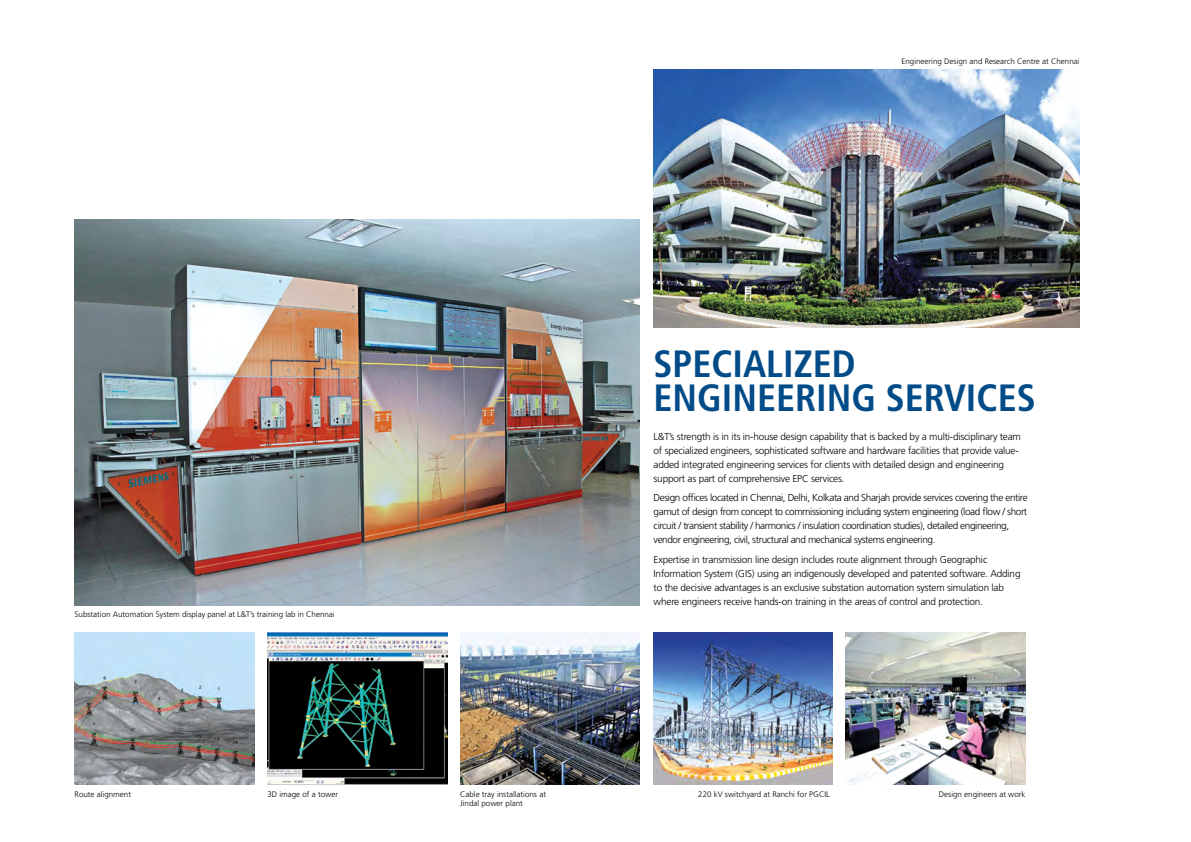
<style>
.page{position:relative;width:1191px;height:842px;background:#fff}
.page>*{position:absolute;margin:0;border:0;box-sizing:border-box;transform-origin:0 0}
.t1{font:700 condensed 38px/33.6px "Frutiger LT Pro";color:#004b88}
.t2{font:300 10px/14px "Frutiger LT Pro";letter-spacing:-.02em;color:#000}
.t3{font:300 10px/14px "Frutiger LT Pro";letter-spacing:-.04em;color:#000}
.t4{font:300 8px "Frutiger LT Pro";color:#000}
</style>
<div class="page">
<img style="left:75px;top:220px;width:565px;height:385px">
<img style="left:653px;top:70px;width:426px;height:257px">
<img style="left:75px;top:632px;width:179px;height:153px">
<img style="left:267px;top:632px;width:180px;height:153px">
<img style="left:460px;top:632px;width:180px;height:153px">
<img style="left:653px;top:632px;width:179px;height:153px">
<img style="left:845px;top:632px;width:180px;height:153px">
<p class="t4" style="left:901px;top:57px;width:179px">Engineering Design and Research Centre at Chennai</p>
<h1 class="t1" style="left:653px;top:347px;width:383px">SPECIALIZED<br>ENGINEERING SERVICES</h1>
<p class="t4" style="left:75px;top:609px;width:262px">Substation Automation System display panel at L&amp;T’s training lab in Chennai</p>
<p class="t2" style="left:653px;top:429px;width:369px">L&amp;T’s strength is in its in-house design capability that is backed by a multi-disciplinary team of specialized engineers, sophisticated software and hardware facilities that provide value&shy;added integrated engineering services for clients with detailed design and engineering support as part of comprehensive EPC services.</p>
<p class="t3" style="left:653px;top:491px;width:375px">Design offices located in Chennai, Delhi, Kolkata and Sharjah provide services covering the entire gamut of design from concept to commissioning including system engineering (load flow / short circuit / transient stability / harmonics / insulation coordination studies), detailed engineering, vendor engineering, civil, structural and mechanical systems engineering.</p>
<p class="t2" style="left:653px;top:553px;width:368px">Expertise in transmission line design includes route alignment through Geographic Information System (GIS) using an indigenously developed and patented software. Adding to the decisive advantages is an exclusive substation automation system simulation lab where engineers receive hands-on training in the areas of control and protection.</p>
<p class="t4" style="left:75px;top:789px;width:58px">Route alignment</p>
<p class="t4" style="left:267px;top:789px;width:72px">3D image of a tower</p>
<p class="t4" style="left:460px;top:789px;width:87px">Cable tray installations at</p>
<p class="t4" style="left:939px;top:789px;width:88px">Design engineers at work</p>
<p class="t4" style="left:460px;top:799px;width:64px">Jindal power plant</p>
<p class="t4" style="left:698px;top:789px;width:133px">220 kV switchyard at Ranchi for PGCIL</p>
</div>
